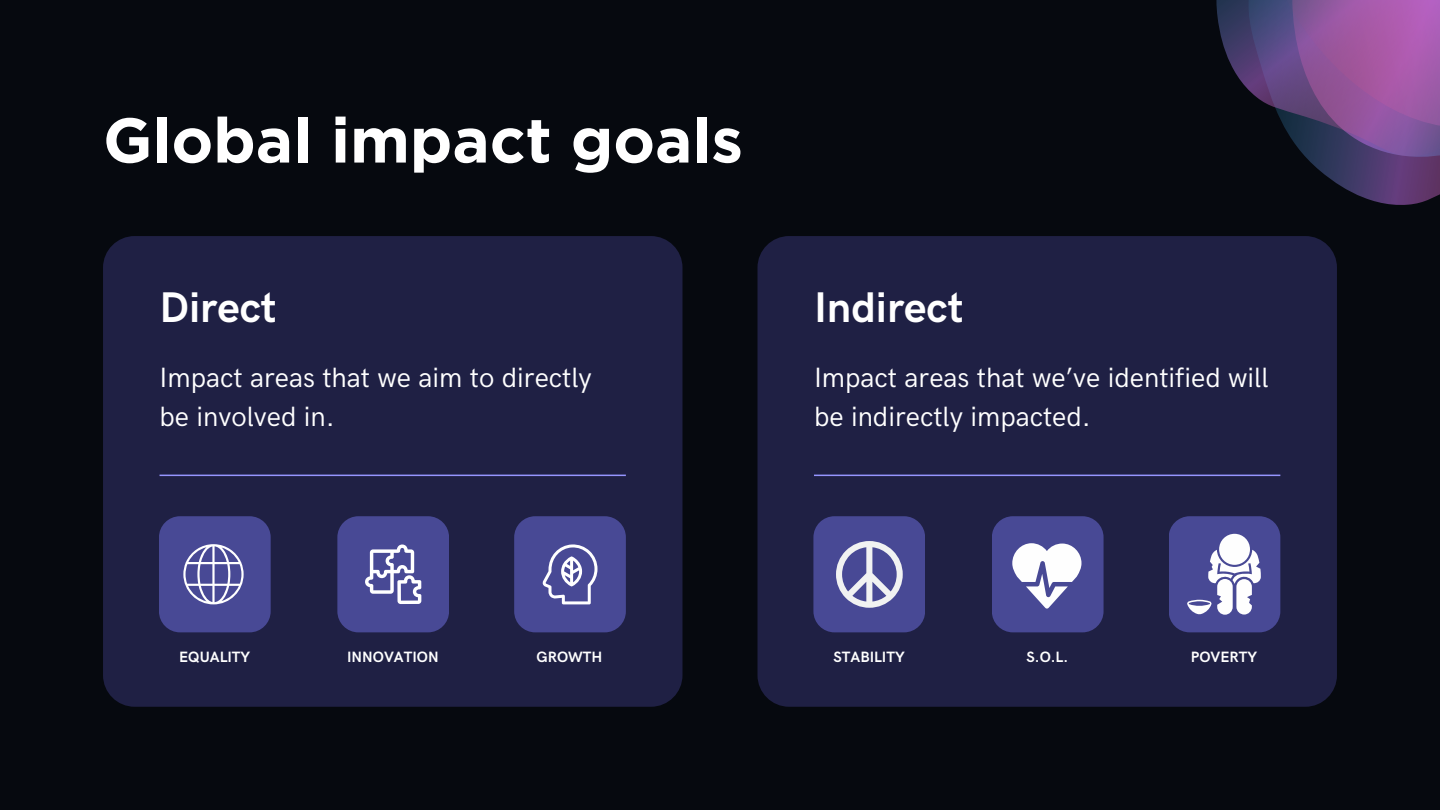
<style>
.page{position:relative;width:1440px;height:810px;background:#06090f}
.page>*{position:absolute;margin:0;border:0;box-sizing:border-box;transform-origin:0 0}
.t1{font:700 63px "Gotham";color:#fff}
.t2{font:700 43px "HK Grotesk";color:#fff}
.t3{font:28px/39px "HK Grotesk";color:#fff}
.t4{font:700 15px "HK Grotesk";color:#fff}
</style>
<div class="page">
<div style="left:103px;top:236px;width:580px;height:471px;background:#1f2044;border-radius:32px"></div>
<div style="left:159px;top:516px;width:112px;height:116px;background:#484995;border-radius:21px"></div>
<div style="left:337px;top:516px;width:112px;height:116px;background:#484995;border-radius:21px"></div>
<div style="left:514px;top:516px;width:112px;height:116px;background:#484995;border-radius:21px"></div>
<svg style="left:543px;top:544px;width:54px;height:60px"></svg>
<svg style="left:365px;top:545px;width:56px;height:59px"></svg>
<hr style="left:160px;top:475px;width:466px;height:1px;background:#9695ff">
<svg style="left:183px;top:544px;width:60px;height:60px"></svg>
<div style="left:758px;top:236px;width:579px;height:471px;background:#1f2044;border-radius:32px"></div>
<div style="left:813px;top:516px;width:112px;height:116px;background:#484995;border-radius:21px"></div>
<div style="left:992px;top:516px;width:112px;height:116px;background:#484995;border-radius:21px"></div>
<div style="left:1169px;top:516px;width:111px;height:116px;background:#484995;border-radius:21px"></div>
<hr style="left:814px;top:475px;width:466px;height:1px;background:#9695ff">
<svg style="left:836px;top:541px;width:67px;height:67px"></svg>
<svg style="left:1012px;top:543px;width:69px;height:66px"></svg>
<svg style="left:1187px;top:534px;width:74px;height:81px"></svg>
<svg style="left:1216px;top:0;width:224px;height:205px"></svg>
<p class="t1" style="left:103px;top:102px;width:642px">Global impact goals</p>
<p class="t2" style="left:160px;top:283px;width:119px">Direct</p>
<p class="t3" style="left:160px;top:359px;width:434px">Impact areas that we aim to directly be involved in.</p>
<p class="t2" style="left:814px;top:283px;width:151px">Indirect</p>
<p class="t3" style="left:814px;top:359px;width:456px">Impact areas that we’ve identified will be indirectly impacted.</p>
<p class="t4" style="left:179px;top:648px;width:73px">EQUALITY</p>
<p class="t4" style="left:347px;top:648px;width:93px">INNOVATION</p>
<p class="t4" style="left:537px;top:648px;width:67px">GROWTH</p>
<p class="t4" style="left:834px;top:648px;width:73px">STABILITY</p>
<p class="t4" style="left:1027px;top:648px;width:43px">S.O.L.</p>
<p class="t4" style="left:1191px;top:648px;width:68px">POVERTY</p>
</div>
